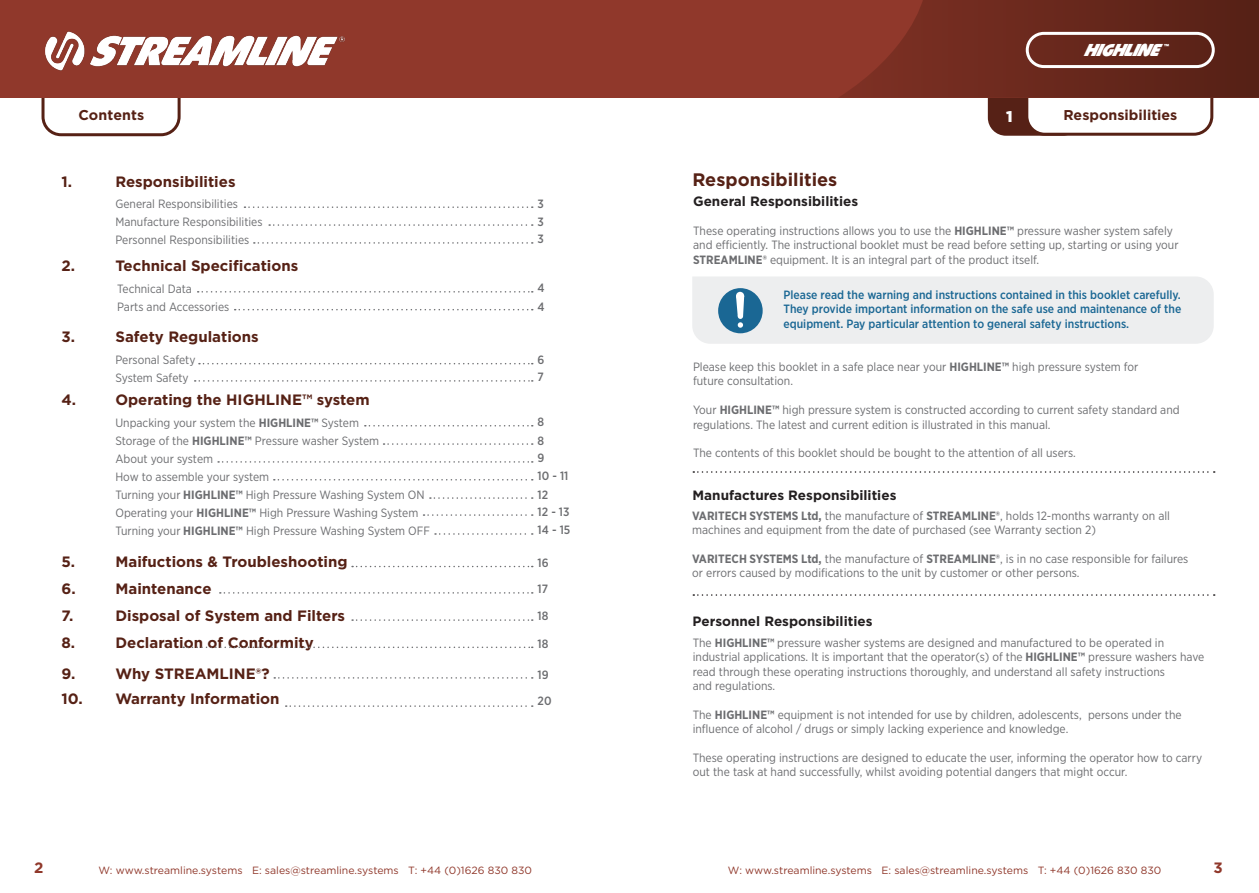
<style>
.page{position:relative;width:1259px;height:893px;background:#fff}
.page>*{position:absolute;margin:0;border:0;box-sizing:border-box;transform-origin:0 0}
.t1{font:700 18.15px "Gotham";color:#562115}
.t2{font:italic 18px "Harry Obese";color:#fff}
.t3{font:900 15.45px "Gotham";color:#fff}
.t4{font:700 15px "Gotham";color:#562115}
.t5{font:700 15px "Gotham";color:#90382b}
.t6{font:700 14.25px "Gotham";color:#562115}
.t7{font:700 13.5px "Gotham";color:#231f20}
.t8{font:12px/14.4px "Gotham Narrow";color:#6c6d70}
.t9{font:500 12px/14.4px "Gotham Narrow";color:#1a6794;text-align:justify}
.t10{font:500 12px "Gotham Narrow";color:#6c6d70}
.t11{font:10.5px "Gotham";color:#90382b}
.t12{font:7.5px "Harry Obese";color:#fff}
.s1{font-weight:700}
</style>
<div class="page">
<div style="left:42px;top:67px;width:139px;height:69px;border:3px solid #562115;border-radius:18px"></div>
<svg style="left:274px;top:677px;width:259px;height:2px"></svg>
<svg style="left:286px;top:705px;width:247px;height:2px"></svg>
<svg style="left:244px;top:206px;width:289px;height:2px"></svg>
<svg style="left:269px;top:224px;width:264px;height:2px"></svg>
<svg style="left:254px;top:242px;width:279px;height:2px"></svg>
<svg style="left:198px;top:291px;width:335px;height:2px"></svg>
<svg style="left:235px;top:309px;width:298px;height:1px"></svg>
<svg style="left:199px;top:363px;width:334px;height:1px"></svg>
<svg style="left:195px;top:380px;width:338px;height:2px"></svg>
<svg style="left:365px;top:425px;width:168px;height:1px"></svg>
<svg style="left:383px;top:443px;width:150px;height:2px"></svg>
<svg style="left:218px;top:461px;width:315px;height:2px"></svg>
<svg style="left:274px;top:479px;width:259px;height:1px"></svg>
<svg style="left:430px;top:497px;width:103px;height:2px"></svg>
<svg style="left:423px;top:514px;width:110px;height:2px"></svg>
<svg style="left:435px;top:533px;width:98px;height:2px"></svg>
<svg style="left:352px;top:566px;width:181px;height:1px"></svg>
<svg style="left:220px;top:592px;width:313px;height:2px"></svg>
<svg style="left:352px;top:619px;width:181px;height:2px"></svg>
<svg style="left:183px;top:647px;width:350px;height:1px"></svg>
<div style="left:988px;top:77px;width:92px;height:59px;background:#562116;border-radius:18px"></div>
<div style="left:1026px;top:49px;width:185px;height:85px;background:#fff;border-radius:18px"></div>
<div style="left:1025px;top:48px;width:188px;height:88px;border:3px solid #562115;border-radius:18px"></div>
<div style="left:692px;top:277px;width:521px;height:67px;background:#edeeef"></div>
<svg style="left:693px;top:471px;width:521px;height:2px"></svg>
<svg style="left:693px;top:594px;width:521px;height:2px"></svg>
<div style="left:0;top:0;width:1259px;height:98px;background:#90382b"></div>
<svg style="left:839px;top:0;width:420px;height:98px;background:#6d2a1e"></svg>
<div style="left:1025px;top:32px;width:189px;height:36px;border:3px solid #fff;border-radius:17px"></div>
<img style="left:45px;top:31px;width:300px;height:40px">
<p class="t6" style="left:78px;top:106px;width:67px">Contents</p>
<p class="t4" style="left:61px;top:171px;width:12px">1.</p>
<p class="t4" style="left:115px;top:171px;width:122px">Responsibilities</p>
<p class="t8" style="left:115px;top:196px;width:124px">General Responsibilities</p>
<p class="t8" style="left:115px;top:214px;width:149px">Manufacture Responsibilities</p>
<p class="t8" style="left:115px;top:232px;width:135px">Personnel Responsibilities</p>
<p class="t4" style="left:61px;top:256px;width:15px">2.</p>
<p class="t4" style="left:115px;top:256px;width:184px">Technical Specifications</p>
<p class="t8" style="left:117px;top:281px;width:76px">Technical Data</p>
<p class="t8" style="left:117px;top:299px;width:114px">Parts and Accessories</p>
<p class="t4" style="left:61px;top:327px;width:15px">3.</p>
<p class="t4" style="left:115px;top:327px;width:145px">Safety Regulations</p>
<p class="t8" style="left:115px;top:352px;width:82px">Personal Safety</p>
<p class="t8" style="left:115px;top:370px;width:75px">System Safety</p>
<p class="t4" style="left:61px;top:390px;width:16px">4.</p>
<p class="t4" style="left:115px;top:390px;width:256px">Operating the HIGHLINE™ system</p>
<p class="t8" style="left:115px;top:415px;width:245px">Unpacking your system the <span class="s1">HIGHLINE™</span> System</p>
<p class="t8" style="left:115px;top:433px;width:265px">Storage of the <span class="s1">HIGHLINE™</span> Pressure washer System</p>
<p class="t8" style="left:115px;top:451px;width:99px">About your system</p>
<p class="t8" style="left:115px;top:469px;width:155px">How to assemble your system</p>
<p class="t8" style="left:115px;top:487px;width:311px">Turning your <span class="s1">HIGHLINE™</span> High Pressure Washing System ON</p>
<p class="t8" style="left:115px;top:505px;width:304px">Operating your <span class="s1">HIGHLINE™</span> High Pressure Washing System</p>
<p class="t8" style="left:115px;top:523px;width:316px">Turning your <span class="s1">HIGHLINE™</span> High Pressure Washing System OFF</p>
<p class="t4" style="left:61px;top:551px;width:15px">5.</p>
<p class="t4" style="left:115px;top:551px;width:234px">Maifuctions &amp; Troubleshooting</p>
<p class="t4" style="left:61px;top:578px;width:16px">6.</p>
<p class="t4" style="left:115px;top:578px;width:98px">Maintenance</p>
<p class="t4" style="left:61px;top:606px;width:14px">7.</p>
<p class="t4" style="left:115px;top:606px;width:231px">Disposal of System and Filters</p>
<p class="t4" style="left:61px;top:632px;width:15px">8.</p>
<p class="t4" style="left:115px;top:632px;width:200px">Declaration of Conformity</p>
<p class="t4" style="left:61px;top:663px;width:16px">9.</p>
<p class="t4" style="left:115px;top:663px;width:156px">Why STREAMLINE®?</p>
<p class="t4" style="left:61px;top:689px;width:220px">10. Warranty Information</p>
<p class="t10" style="left:537px;top:196px;width:8px">3</p>
<p class="t10" style="left:537px;top:214px;width:8px">3</p>
<p class="t10" style="left:537px;top:232px;width:8px">3</p>
<p class="t10" style="left:537px;top:280px;width:9px">4</p>
<p class="t10" style="left:537px;top:299px;width:9px">4</p>
<p class="t10" style="left:537px;top:352px;width:8px">6</p>
<p class="t10" style="left:537px;top:370px;width:8px">7</p>
<p class="t10" style="left:537px;top:414px;width:8px">8</p>
<p class="t10" style="left:537px;top:433px;width:8px">8</p>
<p class="t10" style="left:537px;top:451px;width:8px">9</p>
<p class="t10" style="left:537px;top:468px;width:32px">10 - 11</p>
<p class="t10" style="left:537px;top:487px;width:12px">12</p>
<p class="t10" style="left:537px;top:504px;width:33px">12 - 13</p>
<p class="t10" style="left:537px;top:523px;width:34px">14 - 15</p>
<p class="t10" style="left:537px;top:555px;width:13px">16</p>
<p class="t10" style="left:537px;top:581px;width:12px">17</p>
<p class="t10" style="left:537px;top:608px;width:12px">18</p>
<p class="t10" style="left:537px;top:636px;width:12px">18</p>
<p class="t10" style="left:537px;top:667px;width:13px">19</p>
<p class="t10" style="left:537px;top:693px;width:15px">20</p>
<h2 class="t2" style="left:1083px;top:39px;width:87px">HIGHLINE</h2>
<p class="t12" style="left:1164px;top:42px;width:6px">™</p>
<p class="t3" style="left:1006px;top:106px;width:8px">1</p>
<p class="t6" style="left:1063px;top:105px;width:115px">Responsibilities</p>
<p class="t1" style="left:692px;top:167px;width:146px">Responsibilities</p>
<p class="t7" style="left:693px;top:192px;width:167px">General Responsibilities</p>
<p class="t8" style="left:693px;top:223px;width:487px">These operating instructions allows you to use the <span class="s1">HIGHLINE™</span> pressure washer system safely and efficiently. The instructional booklet must be read before setting up, starting or using your<br><span class="s1">STREAMLINE®</span> equipment. It is an integral part of the product itself.</p>
<p class="t9" style="left:783px;top:287px;width:399px">Please read the warning and instructions contained in this booklet carefully.<br>They provide important information on the safe use and maintenance of the equipment. Pay particular attention to general safety instructions.</p>
<p class="t8" style="left:693px;top:359px;width:447px">Please keep this booklet in a safe place near your <span class="s1">HIGHLINE™</span> high pressure system for future consultation.</p>
<p class="t8" style="left:693px;top:403px;width:488px">Your <span class="s1">HIGHLINE™</span> high pressure system is constructed according to current safety standard and regulations. The latest and current edition is illustrated in this manual.</p>
<p class="t8" style="left:693px;top:446px;width:384px">The contents of this booklet should be bought to the attention of all users.</p>
<p class="t7" style="left:692px;top:486px;width:205px">Manufactures Responsibilities</p>
<p class="t8" style="left:692px;top:508px;width:479px"><span class="s1">VARITECH SYSTEMS Ltd,</span> the manufacture of <span class="s1">STREAMLINE®</span>, holds 12-months warranty on all machines and equipment from the date of purchased (see Warranty section 2)</p>
<p class="t8" style="left:692px;top:551px;width:498px"><span class="s1">VARITECH SYSTEMS Ltd,</span> the manufacture of <span class="s1">STREAMLINE®</span>, is in no case responsible for failures or errors caused by modifications to the unit by customer or other persons.</p>
<p class="t7" style="left:692px;top:612px;width:181px">Personnel Responsibilities</p>
<p class="t8" style="left:693px;top:635px;width:513px">The <span class="s1">HIGHLINE™</span> pressure washer systems are designed and manufactured to be operated in industrial applications. It is important that the operator(s) of the <span class="s1">HIGHLINE™</span> pressure washers have read through these operating instructions thoroughly, and understand all safety instructions<br>and regulations.</p>
<p class="t8" style="left:693px;top:707px;width:490px">The <span class="s1">HIGHLINE™</span> equipment is not intended for use by children, adolescents, persons under the influence of alcohol / drugs or simply lacking experience and knowledge.</p>
<p class="t8" style="left:693px;top:750px;width:511px">These operating instructions are designed to educate the user, informing the operator how to carry out the task at hand successfully, whilst avoiding potential dangers that might occur.</p>
<p class="t5" style="left:34px;top:857px;width:11px">2</p>
<p class="t11" style="left:98px;top:864px;width:435px">W: www.streamline.systems E: sales@streamline.systems T: +44 (0)1626 830 830</p>
<p class="t11" style="left:728px;top:864px;width:435px">W: www.streamline.systems E: sales@streamline.systems T: +44 (0)1626 830 830</p>
<p class="t5" style="left:1213px;top:857px;width:11px">3</p>
</div>
